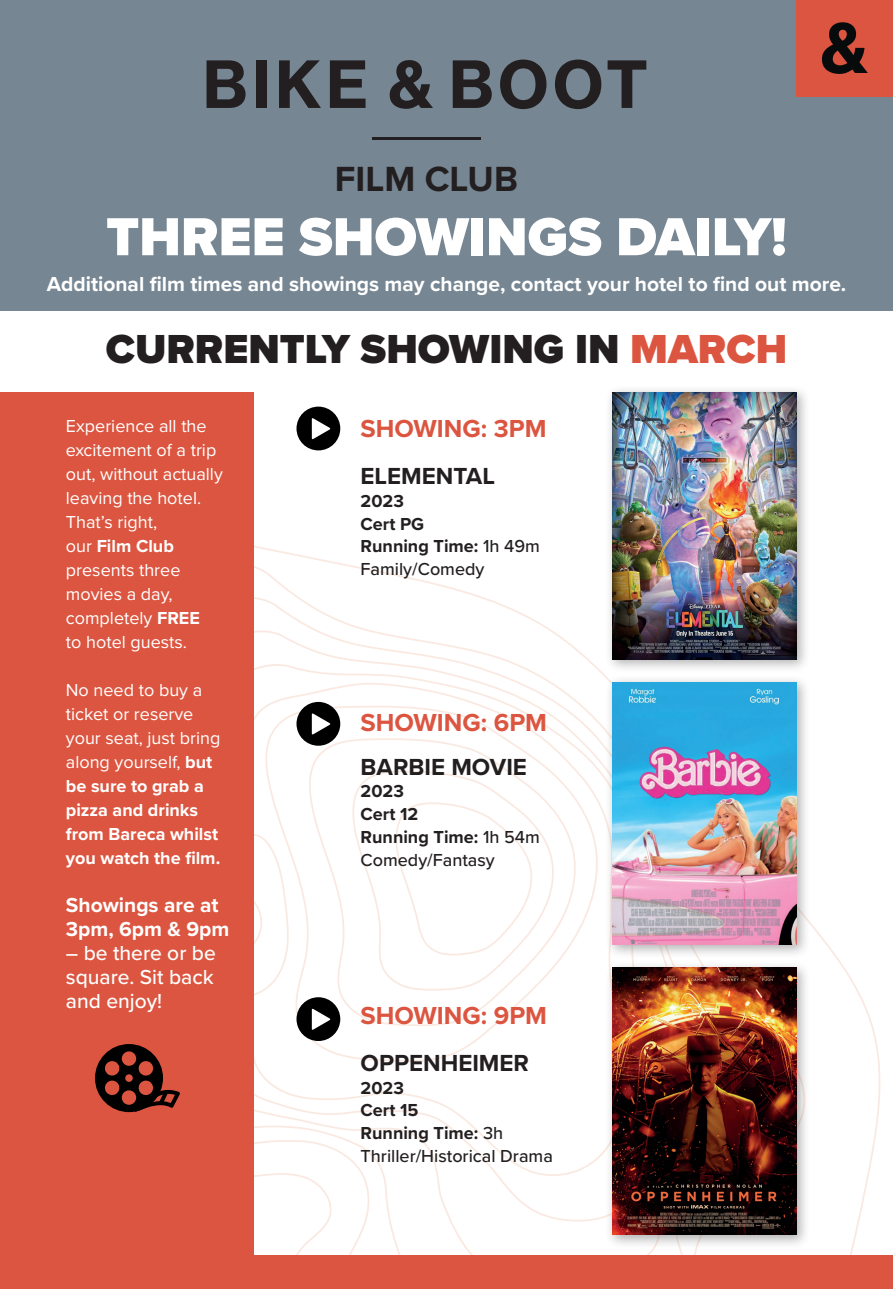
<style>
.page{position:relative;width:893px;height:1289px;background:#fff}
.page>*{position:absolute;margin:0;border:0;box-sizing:border-box;transform-origin:0 0}
.t1{font:900 55.5px "Proxima Nova";color:#fff}
.t2{font:900 42px "Proxima Nova";color:#231f20}
.t3{font:700 36.3px "Proxima Nova";color:#231f20}
.t4{font:700 25.5px "Proxima Nova";color:#dc5540}
.t5{font:700 24.15px "Proxima Nova";color:#231f20}
.t6{font:700 21px/24px "Proxima Nova";color:#fff}
.t7{font:500 21px/24px "Proxima Nova";color:#fff;text-align:justify}
.t8{font:18px/24px "Proxima Nova";color:#fff}
.t9{font:700 18px/24px "Proxima Nova";color:#fff}
.t10{font:700 18px/22.6px "Proxima Nova";color:#231f20}
.t11{font:500 18px/22.6px "Proxima Nova";color:#231f20}
.s1{color:#dc5540}
.s2{font-weight:700}
.s3{font-weight:400}
.s4{font-weight:500}
</style>
<div class="page">
<svg style="left:254px;top:546px;width:627px;height:709px"></svg>
<svg style="left:254px;top:1173px;width:80px;height:82px"></svg>
<svg style="left:296px;top:406px;width:44px;height:44px"></svg>
<svg style="left:296px;top:702px;width:44px;height:43px"></svg>
<svg style="left:296px;top:997px;width:44px;height:44px"></svg>
<div style="left:0;top:0;width:893px;height:310px;background:#768693"></div>
<div style="left:0;top:392px;width:254px;height:871px;background:#dc5540"></div>
<div style="left:0;top:1255px;width:893px;height:33px;background:#dc5540"></div>
<div style="left:605px;top:385px;width:206px;height:288px;background:#231f20;opacity:.35"></div>
<img style="left:612px;top:392px;width:185px;height:267px">
<div style="left:605px;top:960px;width:206px;height:288px;background:#231f20;opacity:.35"></div>
<img style="left:612px;top:967px;width:185px;height:267px">
<div style="left:605px;top:675px;width:206px;height:283px;background:#231f20;opacity:.35"></div>
<img style="left:612px;top:682px;width:185px;height:262px">
<hr style="left:372px;top:137px;width:109px;height:2px;background:#231f20">
<div style="left:797px;top:0;width:96px;height:96px;background:#dc5540"></div>
<svg style="left:822px;top:22px;width:46px;height:52px"></svg>
<svg style="left:608px;top:60px;width:38px;height:48px"></svg>
<svg style="left:207px;top:60px;width:39px;height:48px"></svg>
<div style="left:256px;top:60px;width:11px;height:48px;background:#231f20"></div>
<svg style="left:279px;top:60px;width:42px;height:48px"></svg>
<svg style="left:330px;top:60px;width:36px;height:48px"></svg>
<svg style="left:390px;top:60px;width:43px;height:49px"></svg>
<svg style="left:453px;top:60px;width:39px;height:48px"></svg>
<svg style="left:500px;top:60px;width:46px;height:49px"></svg>
<svg style="left:555px;top:60px;width:46px;height:49px"></svg>
<div style="left:95px;top:1044px;width:68px;height:68px;background:#000001;border-radius:50%"></div>
<div style="left:122px;top:1051px;width:14px;height:14px;background:#dc5540;border-radius:50%"></div>
<svg style="left:104px;top:1061px;width:76px;height:52px"></svg>
<h3 class="t3" style="left:335px;top:152px;width:185px">FILM CLUB</h3>
<h1 class="t1" style="left:106px;top:195px;width:682px">THREE SHOWINGS DAILY!</h1>
<p class="t6" style="left:47px;top:271px;width:801px">Additional film times and showings may change, contact your hotel to find out more.</p>
<h2 class="t2" style="left:106px;top:317px;width:683px">CURRENTLY SHOWING IN <span class="s1">MARCH</span></h2>
<p class="t8" style="left:66px;top:413px;width:158px">Experience all the excitement of a trip out, without actually leaving the hotel.<br>That’s right,<br>our <span class="s2">Film Club </span>presents three movies a day, completely <span class="s2">FREE<br></span>to hotel guests.</p>
<p class="t9" style="left:66px;top:677px;width:156px"><span class="s3">No need to buy a ticket or reserve your seat, just bring along yourself,</span> but be sure to grab a pizza and drinks from Bareca whilst you watch the film.</p>
<p class="t6" style="left:66px;top:892px;width:165px">Showings are at<br>3pm, 6pm &amp; 9pm</p>
<p class="t7" style="left:66px;top:940px;width:151px">– be there or be square. Sit back and enjoy!</p>
<h3 class="t4" style="left:361px;top:410px;width:188px">SHOWING: 3PM</h3>
<h3 class="t5" style="left:361px;top:458px;width:136px">ELEMENTAL</h3>
<p class="t10" style="left:361px;top:489px;width:181px">2023<br>Cert PG<br>Running Time: <span class="s4">1h 49m<br>Family/Comedy</span></p>
<h3 class="t4" style="left:361px;top:703px;width:188px">SHOWING: 6PM</h3>
<h3 class="t5" style="left:361px;top:748px;width:168px">BARBIE MOVIE</h3>
<p class="t10" style="left:361px;top:779px;width:181px">2023<br>Cert 12<br>Running Time: <span class="s4">1h 54m<br>Comedy/Fantasy</span></p>
<h3 class="t4" style="left:361px;top:996px;width:188px">SHOWING: 9PM</h3>
<h3 class="t5" style="left:361px;top:1044px;width:170px">OPPENHEIMER</h3>
<p class="t11" style="left:361px;top:1075px;width:194px"><span class="s2">2023<br>Cert 15<br>Running Time:</span> 3h<br>Thriller/Historical Drama</p>
</div>
